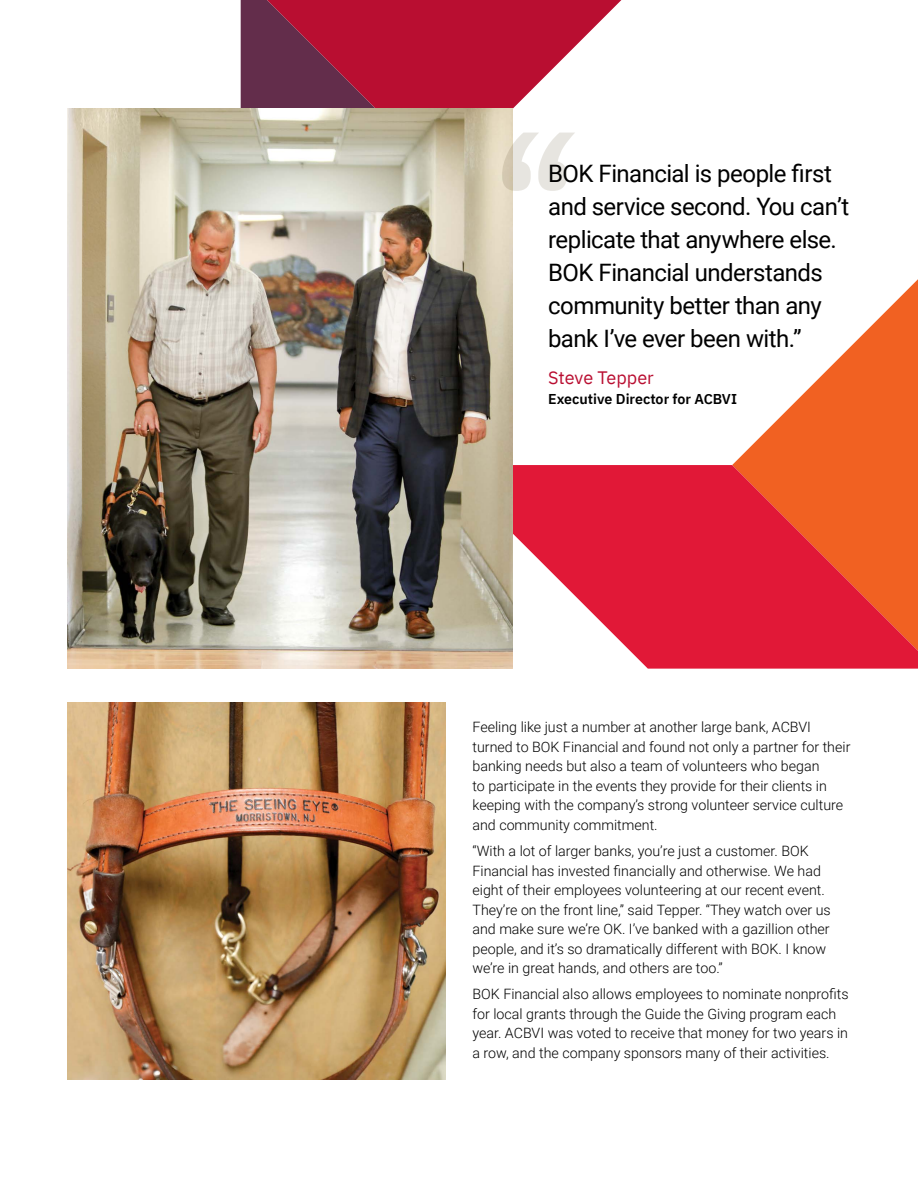
<style>
.page{position:relative;width:918px;height:1188px;background:#fff}
.page>*{position:absolute;margin:0;border:0;box-sizing:border-box;transform-origin:0 0}
.t1{font:24px/33px "Roboto";letter-spacing:-.025em;color:#000}
.t2{font:18px "IBM Plex Sans";color:#b90e31}
.t3{font:300 14.25px/19.5px "Roboto";color:#000}
.t4{font:600 14.25px "IBM Plex Sans";color:#000}
</style>
<div class="page">
<div style="left:241px;top:0;width:26px;height:108px;background:#632d4b"></div>
<svg style="left:732px;top:279px;width:186px;height:186px"></svg>
<svg style="left:267px;top:0;width:354px;height:133px;fill:#b90e31"></svg>
<svg style="left:513px;top:465px;width:405px;height:204px;fill:#e11837"></svg>
<img style="left:68px;top:702px;width:377px;height:378px">
<img style="left:68px;top:108px;width:445px;height:561px">
<svg style="left:502px;top:133px;width:72px;height:58px"></svg>
<h1 class="t1" style="left:548px;top:156px;width:303px">BOK Financial is people first and service second. You can’t replicate that anywhere else.<br>BOK Financial understands community better than any bank I’ve ever been with.”</h1>
<p class="t2" style="left:548px;top:364px;width:107px">Steve Tepper</p>
<p class="t4" style="left:548px;top:388px;width:190px">Executive Director for ACBVI</p>
<p class="t3" style="left:472px;top:717px;width:379px">Feeling like just a number at another large bank, ACBVI turned to BOK Financial and found not only a partner for their banking needs but also a team of volunteers who began<br>to participate in the events they provide for their clients in keeping with the company’s strong volunteer service culture and community commitment.</p>
<p class="t3" style="left:472px;top:841px;width:360px">“With a lot of larger banks, you’re just a customer. BOK Financial has invested financially and otherwise. We had eight of their employees volunteering at our recent event.<br>They’re on the front line,” said Tepper. “They watch over us and make sure we’re OK. I’ve banked with a gazillion other people, and it’s so dramatically different with BOK. I know we’re in great hands, and others are too.”</p>
<p class="t3" style="left:472px;top:984px;width:378px">BOK Financial also allows employees to nominate nonprofits for local grants through the Guide the Giving program each year. ACBVI was voted to receive that money for two years in a row, and the company sponsors many of their activities.</p>
</div>
